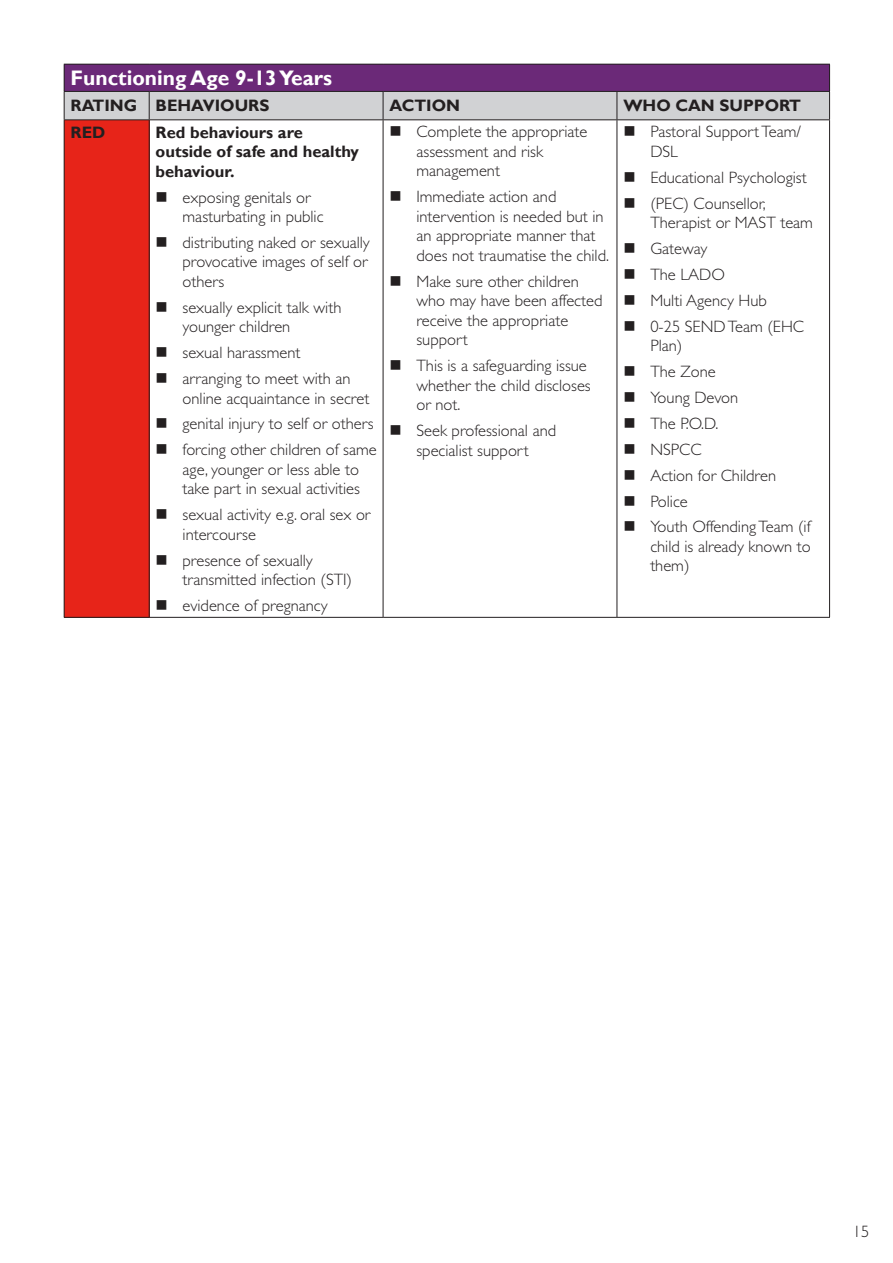
<style>
.page{position:relative;width:893px;height:1263px;background:#fff}
.page>*{position:absolute;margin:0;border:0;box-sizing:border-box;transform-origin:0 0}
._14pt_header{font:700 21px "Gill Sans";color:#fff}
.t1{font:300 16.5px/19.5px "Gill Sans Std";color:#231f20}
.Main{font:700 16.5px/19.5px "Gill Sans";color:#231f20}
</style>
<div class="page">
<div style="left:64px;top:120px;width:85px;height:497px;background:#e72419"></div>
<hr style="left:64px;top:64px;width:85px;height:1px;background:#231f20">
<hr style="left:149px;top:64px;width:234px;height:1px;background:#231f20">
<hr style="left:383px;top:64px;width:234px;height:1px;background:#231f20">
<hr style="left:617px;top:64px;width:213px;height:1px;background:#231f20">
<svg style="left:64px;top:65px;width:766px;height:54px;background:#9c7ca3"></svg>
<hr style="left:64px;top:119px;width:85px;height:1px;background:#231f20">
<hr style="left:149px;top:119px;width:234px;height:1px;background:#231f20">
<hr style="left:383px;top:119px;width:234px;height:1px;background:#231f20">
<hr style="left:617px;top:119px;width:213px;height:1px;background:#231f20">
<hr style="left:64px;top:120px;width:1px;height:497px;background:#231f20">
<hr style="left:149px;top:120px;width:1px;height:497px;background:#231f20">
<hr style="left:383px;top:120px;width:1px;height:497px;background:#231f20">
<hr style="left:617px;top:120px;width:1px;height:497px;background:#231f20">
<hr style="left:829px;top:120px;width:1px;height:497px;background:#231f20">
<hr style="left:64px;top:617px;width:85px;height:1px;background:#231f20">
<hr style="left:149px;top:617px;width:234px;height:1px;background:#231f20">
<hr style="left:383px;top:617px;width:234px;height:1px;background:#231f20">
<hr style="left:617px;top:617px;width:213px;height:1px;background:#231f20">
<p class="_14pt_header" style="left:71px;top:65px;width:263px">Functioning Age 9-13 Years</p>
<p class="Main" style="left:71px;top:96px;width:68px">RATING</p>
<p class="Main" style="left:156px;top:96px;width:115px">BEHAVIOURS</p>
<p class="Main" style="left:389px;top:96px;width:72px">ACTION</p>
<p class="Main" style="left:623px;top:96px;width:179px">WHO CAN SUPPORT</p>
<p class="Main" style="left:71px;top:123px;width:36px">RED</p>
<p class="Main" style="left:156px;top:123px;width:205px">Red behaviours are outside of safe and healthy behaviour.</p>
<p class="t1" style="left:183px;top:187px;width:142px">exposing genitals or masturbating in public</p>
<p class="t1" style="left:183px;top:233px;width:189px">distributing naked or sexually provocative images of self or others</p>
<p class="t1" style="left:183px;top:298px;width:160px">sexually explicit talk with younger children</p>
<p class="t1" style="left:183px;top:343px;width:119px">sexual harassment</p>
<p class="t1" style="left:183px;top:369px;width:188px">arranging to meet with an online acquaintance in secret</p>
<p class="t1" style="left:183px;top:414px;width:193px">genital injury to self or others</p>
<p class="t1" style="left:183px;top:440px;width:196px">forcing other children of same age, younger or less able to take part in sexual activities</p>
<p class="t1" style="left:183px;top:505px;width:189px">sexual activity e.g. oral sex or intercourse</p>
<p class="t1" style="left:183px;top:550px;width:171px">presence of sexually transmitted infection (STI)</p>
<p class="t1" style="left:183px;top:596px;width:147px">evidence of pregnancy</p>
<p class="t1" style="left:416px;top:122px;width:172px">Complete the appropriate assessment and risk management</p>
<p class="t1" style="left:416px;top:187px;width:194px">Immediate action and intervention is needed but in an appropriate manner that does not traumatise the child.</p>
<p class="t1" style="left:416px;top:272px;width:187px">Make sure other children who may have been affected receive the appropriate support</p>
<p class="t1" style="left:416px;top:356px;width:176px">This is a safeguarding issue whether the child discloses or not.</p>
<p class="t1" style="left:416px;top:421px;width:141px">Seek professional and specialist support</p>
<p class="t1" style="left:650px;top:122px;width:152px">Pastoral Support Team/<br>DSL</p>
<p class="t1" style="left:650px;top:168px;width:158px">Educational Psychologist</p>
<p class="t1" style="left:650px;top:194px;width:164px">(PEC) Counsellor,<br>Therapist or MAST team</p>
<p class="t1" style="left:650px;top:239px;width:59px">Gateway</p>
<p class="t1" style="left:650px;top:265px;width:76px">The LADO</p>
<p class="t1" style="left:650px;top:291px;width:118px">Multi Agency Hub</p>
<p class="t1" style="left:650px;top:317px;width:155px">0-25 SEND Team (EHC<br>Plan)</p>
<p class="t1" style="left:650px;top:362px;width:67px">The Zone</p>
<p class="t1" style="left:650px;top:388px;width:89px">Young Devon</p>
<p class="t1" style="left:650px;top:414px;width:69px">The P.O.D.</p>
<p class="t1" style="left:650px;top:440px;width:53px">NSPCC</p>
<p class="t1" style="left:650px;top:466px;width:127px">Action for Children</p>
<p class="t1" style="left:650px;top:491px;width:39px">Police</p>
<p class="t1" style="left:650px;top:517px;width:162px;text-align:justify">Youth Offending Team (if child is already known to them)</p>
<p class="t1" style="left:853px;top:1221px;width:18px">15</p>
</div>
